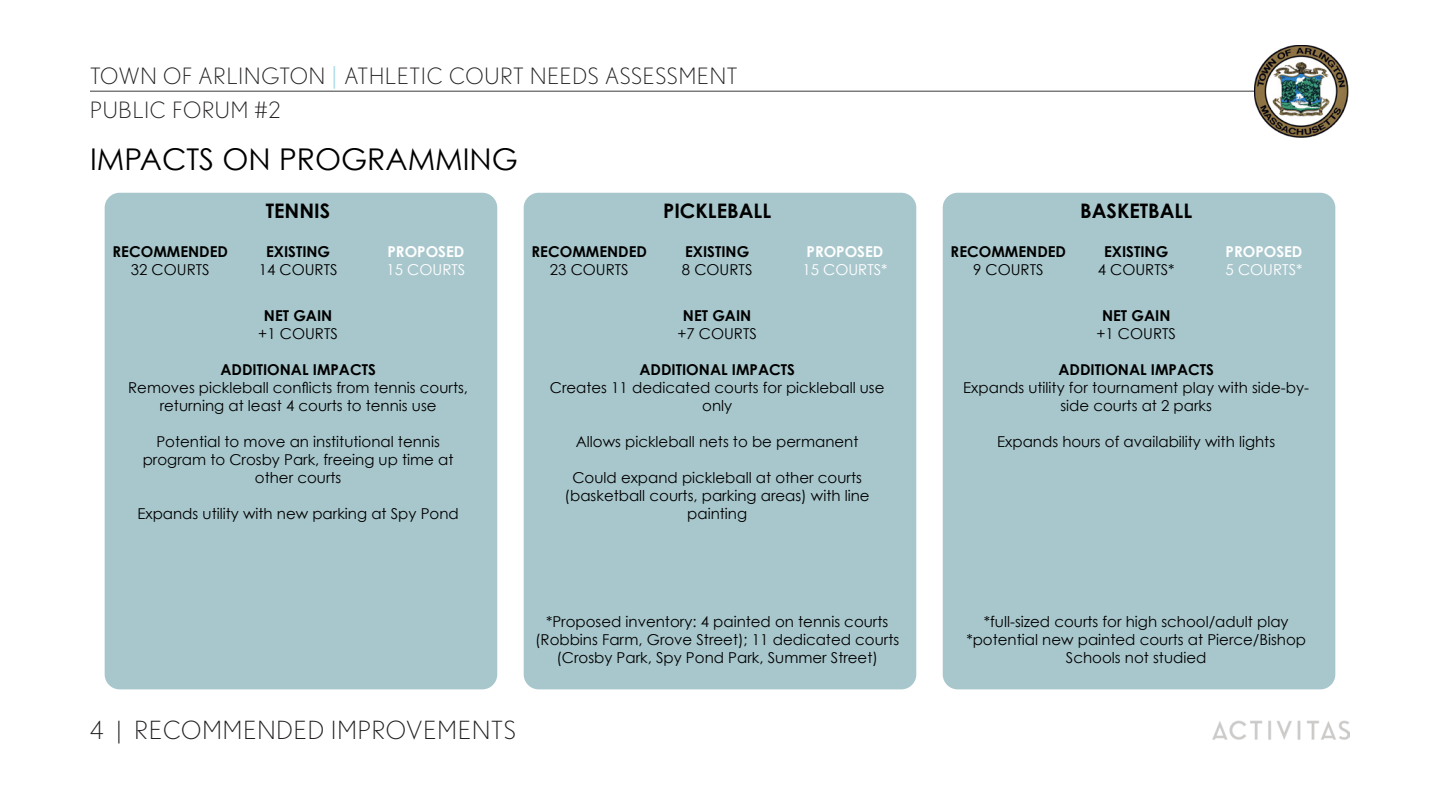
<style>
.page{position:relative;width:1440px;height:810px;background:#fff}
.page>*{position:absolute;margin:0;border:0;box-sizing:border-box;transform-origin:0 0}
.t1{font:30px "Century Gothic";color:#000}
.Section_Name{font:300 25px "Nobel";letter-spacing:.04em;color:#231f20}
.t2{font:300 22.5px/34.2px "Nobel";letter-spacing:.04em;color:#231f20}
.t3{font:700 20px "Century Gothic";color:#000}
.t4{font:15px/18px "Century Gothic";color:#000;text-align:center}
.t5{font:700 15px "Century Gothic";color:#000}
.t6{font:15px "Century Gothic";color:#fff}
.t7{font:700 15px "Century Gothic";color:#fff}
.s1{font-family:"Minion Pro";font-weight:400;color:#addce9}
</style>
<div class="page">
<hr style="left:90px;top:91px;width:1167px;height:1px;background:#626363">
<img style="left:1212px;top:720px;width:138px;height:20px">
<img style="left:1254px;top:45px;width:95px;height:92px">
<div style="left:943px;top:193px;width:392px;height:496px;background:#a8c7cc;border-radius:15px"></div>
<div style="left:105px;top:193px;width:392px;height:496px;background:#a8c7cc;border-radius:15px"></div>
<div style="left:524px;top:193px;width:392px;height:496px;background:#a8c7cc;border-radius:15px"></div>
<h3 class="t2" style="left:90px;top:59px;width:649px">TOWN OF ARLINGTON <span class="s1">|</span> ATHLETIC COURT NEEDS ASSESSMENT<br>PUBLIC FORUM #2</h3>
<p class="t1" style="left:90px;top:141px;width:429px">IMPACTS ON PROGRAMMING</p>
<p class="t3" style="left:266px;top:198px;width:66px">TENNIS</p>
<p class="t3" style="left:663px;top:198px;width:109px">PICKLEBALL</p>
<p class="t3" style="left:1080px;top:198px;width:113px">BASKETBALL</p>
<p class="t5" style="left:113px;top:242px;width:117px">RECOMMENDED</p>
<p class="t4" style="left:131px;top:260px;width:80px">32 COURTS</p>
<p class="t5" style="left:266px;top:242px;width:66px">EXISTING</p>
<p class="t4" style="left:259px;top:260px;width:80px">14 COURTS</p>
<p class="t7" style="left:388px;top:242px;width:78px">PROPOSED</p>
<p class="t6" style="left:387px;top:261px;width:80px">15 COURTS</p>
<p class="t5" style="left:532px;top:242px;width:117px">RECOMMENDED</p>
<p class="t4" style="left:550px;top:260px;width:80px">23 COURTS</p>
<p class="t5" style="left:685px;top:242px;width:66px">EXISTING</p>
<p class="t4" style="left:682px;top:260px;width:72px">8 COURTS</p>
<p class="t7" style="left:807px;top:242px;width:78px">PROPOSED</p>
<p class="t6" style="left:802px;top:261px;width:87px">15 COURTS*</p>
<p class="t5" style="left:951px;top:242px;width:117px">RECOMMENDED</p>
<p class="t4" style="left:973px;top:260px;width:72px">9 COURTS</p>
<p class="t5" style="left:1104px;top:242px;width:66px">EXISTING</p>
<p class="t4" style="left:1098px;top:260px;width:78px">4 COURTS*</p>
<p class="t7" style="left:1226px;top:242px;width:78px">PROPOSED</p>
<p class="t6" style="left:1226px;top:261px;width:78px">5 COURTS*</p>
<p class="t5" style="left:264px;top:306px;width:70px">NET GAIN</p>
<p class="t4" style="left:258px;top:324px;width:81px">+1 COURTS</p>
<p class="t5" style="left:220px;top:360px;width:157px">ADDITIONAL IMPACTS</p>
<p class="t4" style="left:128px;top:378px;width:341px">Removes pickleball conflicts from tennis courts, returning at least 4 courts to tennis use</p>
<p class="t4" style="left:143px;top:432px;width:312px">Potential to move an institutional tennis program to Crosby Park, freeing up time at other courts</p>
<p class="t4" style="left:137px;top:504px;width:323px">Expands utility with new parking at Spy Pond</p>
<p class="t5" style="left:683px;top:306px;width:70px">NET GAIN</p>
<p class="t4" style="left:677px;top:324px;width:81px">+7 COURTS</p>
<p class="t5" style="left:640px;top:360px;width:157px">ADDITIONAL IMPACTS</p>
<p class="t4" style="left:550px;top:378px;width:336px">Creates 11 dedicated courts for pickleball use only</p>
<p class="t4" style="left:576px;top:432px;width:284px">Allows pickleball nets to be permanent</p>
<p class="t4" style="left:565px;top:468px;width:307px">Could expand pickleball at other courts (basketball courts, parking areas) with line painting</p>
<p class="t5" style="left:1102px;top:306px;width:70px">NET GAIN</p>
<p class="t4" style="left:1096px;top:324px;width:81px">+1 COURTS</p>
<p class="t5" style="left:1059px;top:360px;width:157px">ADDITIONAL IMPACTS</p>
<p class="t4" style="left:963px;top:378px;width:347px">Expands utility for tournament play with side-by&shy;side courts at 2 parks</p>
<p class="t4" style="left:997px;top:432px;width:279px">Expands hours of availability with lights</p>
<p class="Section_Name" style="left:90px;top:716px;width:427px">4 | RECOMMENDED IMPROVEMENTS</p>
<p class="t4" style="left:535px;top:612px;width:366px">*Proposed inventory: 4 painted on tennis courts (Robbins Farm, Grove Street); 11 dedicated courts (Crosby Park, Spy Pond Park, Summer Street)</p>
<p class="t4" style="left:984px;top:612px;width:306px">*full-sized courts for high school/adult play</p>
<p class="t4" style="left:966px;top:630px;width:341px">*potential new painted courts at Pierce/Bishop<br>Schools not studied</p>
</div>
